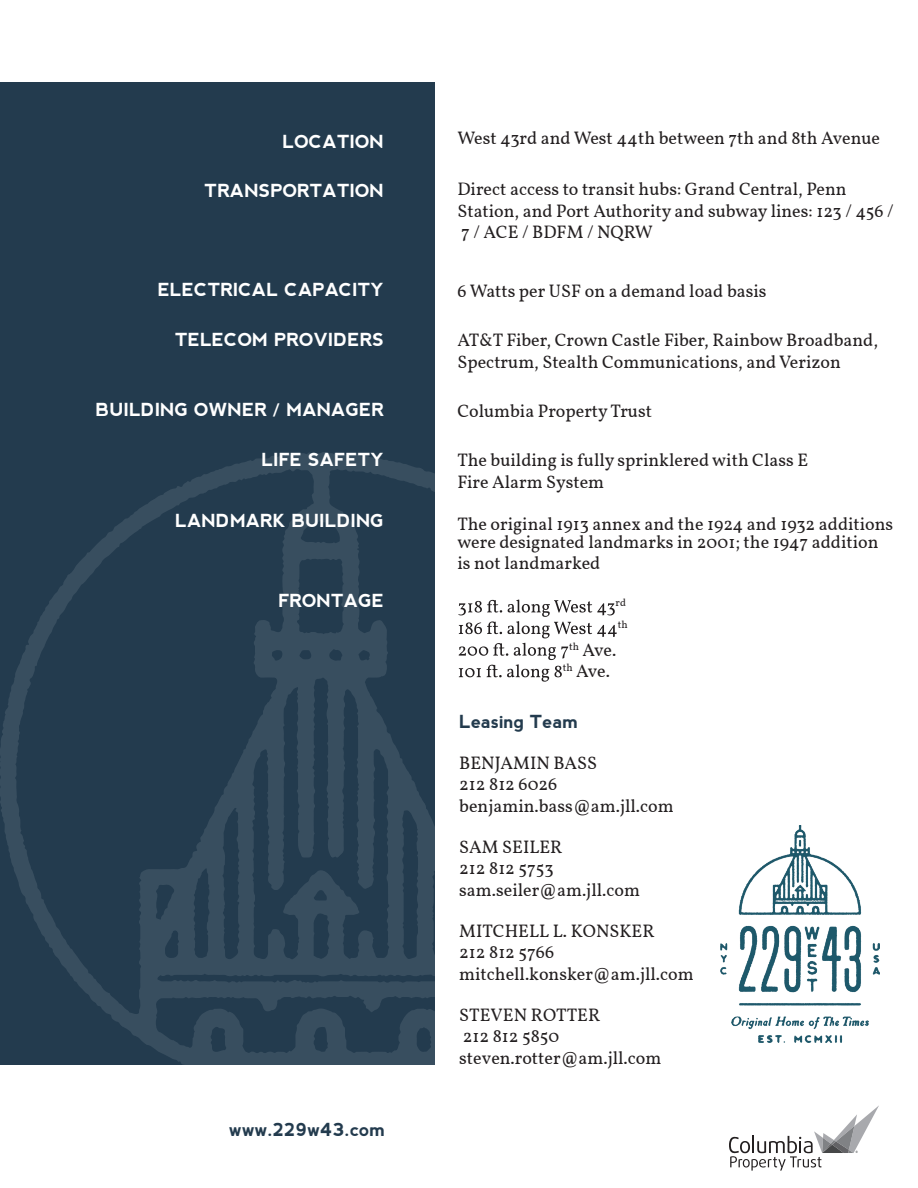
<style>
.page{position:relative;width:918px;height:1188px;background:#fff}
.page>*{position:absolute;margin:0;border:0;box-sizing:border-box;transform-origin:0 0}
.t1{font:18px/21.6px "Vollkorn";color:#231f20}
.t2{font:700 18px "nevis";color:#fff}
.t3{font:700 18px "nevis";color:#233b4e}
.t4{font:10.5px/21.6px "Vollkorn";color:#231f20}
</style>
<div class="page">
<div style="left:0;top:82px;width:434px;height:983px;background:#233b4e"></div>
<svg style="left:0;top:452px;width:435px;height:613px"></svg>
<svg style="left:458px;top:599px;width:159px;height:83px"></svg>
<img style="left:721px;top:825px;width:158px;height:217px">
<svg style="left:729px;top:1105px;width:150px;height:66px"></svg>
<p class="t2" style="left:283px;top:131px;width:103px">LOCATION</p>
<p class="t2" style="left:205px;top:181px;width:181px">TRANSPORTATION</p>
<p class="t2" style="left:158px;top:280px;width:228px">ELECTRICAL CAPACITY</p>
<p class="t2" style="left:175px;top:329px;width:211px">TELECOM PROVIDERS</p>
<p class="t2" style="left:96px;top:400px;width:290px">BUILDING OWNER / MANAGER</p>
<p class="t2" style="left:262px;top:449px;width:124px">LIFE SAFETY</p>
<p class="t2" style="left:175px;top:511px;width:210px">LANDMARK BUILDING</p>
<p class="t2" style="left:278px;top:590px;width:107px">FRONTAGE</p>
<p class="t3" style="left:229px;top:1119px;width:157px">www.229w43.com</p>
<p class="t1" style="left:458px;top:126px;width:424px">West 43rd and West 44th between 7th and 8th Avenue</p>
<p class="t1" style="left:458px;top:177px;width:438px">Direct access to transit hubs: Grand Central, Penn<br>Station, and Port Authority and subway lines: 123 / 456 /<br>7 / ACE / BDFM / NQRW</p>
<p class="t1" style="left:458px;top:279px;width:311px">6 Watts per USF on a demand load basis</p>
<p class="t1" style="left:458px;top:328px;width:422px">AT&amp;T Fiber, Crown Castle Fiber, Rainbow Broadband,<br>Spectrum, Stealth Communications, and Verizon</p>
<p class="t1" style="left:458px;top:399px;width:196px">Columbia PropertyTrust</p>
<p class="t1" style="left:458px;top:448px;width:352px">The building is fully sprinklered with Class E<br>Fire Alarm System</p>
<p class="t1" style="left:458px;top:513px;width:437px;line-height:18px">The original 1913 annex and the 1924 and 1932 additions were designated landmarks in 2001; the 1947 addition</p>
<p class="t1" style="left:458px;top:551px;width:144px">is not landmarked</p>
<p class="t4" style="left:616px;top:591px;width:14px">rd th</p>
<p class="t1" style="left:563px;top:638px;width:55px;text-align:center"><sup>th</sup> Ave. <sup>th</sup> Ave.</p>
<p class="t3" style="left:459px;top:711px;width:120px">Leasing Team</p>
<p class="t1" style="left:459px;top:751px;width:216px">BENJAMIN BASS<br>212 812 6026 benjamin.bass@am.jll.com</p>
<p class="t1" style="left:459px;top:835px;width:182px">SAM SEILER<br>212 812 5753 sam.seiler@am.jll.com</p>
<p class="t1" style="left:459px;top:919px;width:236px">MITCHELL L. KONSKER<br>212 812 5766 mitchell.konsker@am.jll.com</p>
<p class="t1" style="left:459px;top:1003px;width:204px">STEVEN ROTTER<br>212 812 5850 steven.rotter@am.jll.com</p>
</div>
